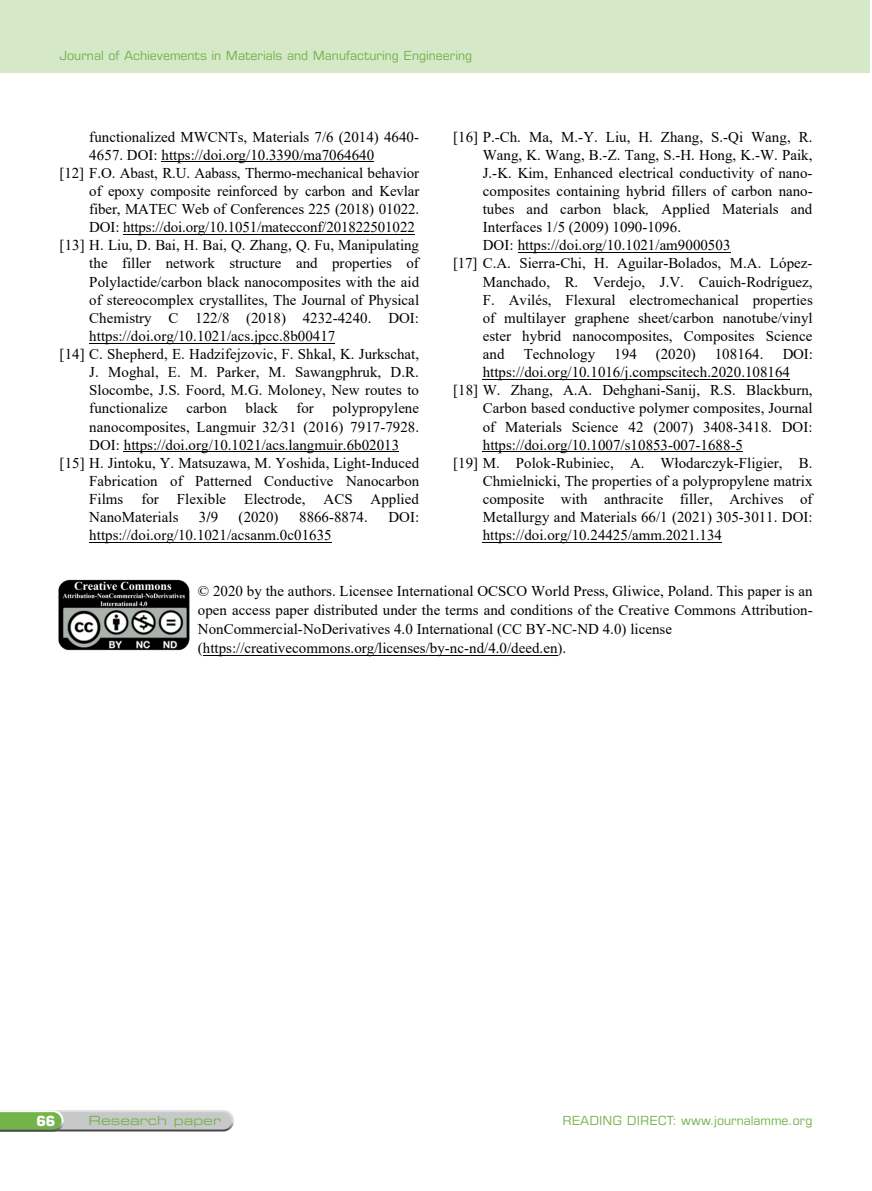
<style>
.page{position:relative;width:872px;height:1191px;background:#fff}
.page>*{position:absolute;margin:0;border:0;box-sizing:border-box;transform-origin:0 0}
.t1{font:15px/18.9px "Times New Roman";letter-spacing:.005em;color:#000}
.t2{font:700 14.1px "Eurostile LT Pro";color:#fff}
.t3{font:12.6px "Eurostile LT Pro";color:#74b349}
.t4{font:12.6px "Eurostile LT Pro Ex 2";color:#74b349}
.s1{font-style:italic}
.s2{font-weight:700}
</style>
<div class="page">
<svg style="left:0;top:1110px;width:234px;height:21px;background:#b0bea9"></svg>
<div style="left:0;top:0;width:870px;height:72px;background:#d5e8c8"></div>
<hr style="left:161px;top:161px;width:213px;height:1px;background:#000">
<hr style="left:123px;top:234px;width:292px;height:1px;background:#000">
<hr style="left:89px;top:343px;width:246px;height:1px;background:#000">
<hr style="left:124px;top:451px;width:275px;height:1px;background:#000">
<hr style="left:89px;top:542px;width:243px;height:1px;background:#000">
<hr style="left:518px;top:252px;width:212px;height:1px;background:#000">
<hr style="left:483px;top:379px;width:307px;height:1px;background:#000">
<hr style="left:483px;top:451px;width:260px;height:1px;background:#000">
<hr style="left:483px;top:542px;width:239px;height:1px;background:#000">
<hr style="left:203px;top:655px;width:354px;height:1px;background:#000">
<img style="left:59px;top:579px;width:130px;height:71px">
<p class="t3" style="left:60px;top:48px;width:414px">Journal of Achievements in Materials and Manufacturing Engineering</p>
<p class="t1" style="left:89px;top:127px;width:331px">functionalized MWCNTs, Materials 7/6 (2014) 4640-</p>
<p class="t1" style="left:89px;top:145px;width:286px">4657. DOI: https://doi.org/10.3390/ma7064640</p>
<p class="t1" style="left:60px;top:163px;width:361px">[12] F.O. Abast, R.U. Aabass, Thermo-mechanical behavior</p>
<p class="t1" style="left:89px;top:181px;width:331px">of epoxy composite reinforced by carbon and Kevlar</p>
<p class="t1" style="left:89px;top:199px;width:331px">fiber, MATEC Web of Conferences 225 (2018) 01022.</p>
<p class="t1" style="left:89px;top:217px;width:327px">DOI: https://doi.org/10.1051/matecconf/201822501022</p>
<p class="t1" style="left:60px;top:235px;width:361px">[13] H. Liu, D. Bai, H. Bai, Q. Zhang, Q. Fu, Manipulating</p>
<p class="t1" style="left:89px;top:253px;width:331px">the filler network structure and properties of</p>
<p class="t1" style="left:89px;top:272px;width:331px">Polylactide/carbon black nanocomposites with the aid</p>
<p class="t1" style="left:89px;top:290px;width:331px">of stereocomplex crystallites, The Journal of Physical</p>
<p class="t1" style="left:89px;top:308px;width:331px">Chemistry C 122/8 (2018) 4232-4240. DOI:</p>
<p class="t1" style="left:89px;top:326px;width:248px">https://doi.org/10.1021/acs.jpcc.8b00417</p>
<p class="t1" style="left:60px;top:344px;width:361px">[14] C. Shepherd, E. Hadzifejzovic, F. Shkal, K. Jurkschat,</p>
<p class="t1" style="left:89px;top:362px;width:331px">J. Moghal, E. M. Parker, M. Sawangphruk, D.R.</p>
<p class="t1" style="left:89px;top:380px;width:331px">Slocombe, J.S. Foord, M.G. Moloney, New routes to</p>
<p class="t1" style="left:89px;top:398px;width:331px">functionalize carbon black for polypropylene</p>
<p class="t1" style="left:89px;top:417px;width:331px">nanocomposites, Langmuir 32<span class="s1">/</span>31 (2016) 7917-7928.</p>
<p class="t1" style="left:89px;top:435px;width:311px">DOI: https://doi.org/10.1021/acs.langmuir.6b02013</p>
<p class="t1" style="left:60px;top:453px;width:361px">[15] H. Jintoku, Y. Matsuzawa, M. Yoshida, Light-Induced</p>
<p class="t1" style="left:89px;top:471px;width:331px">Fabrication of Patterned Conductive Nanocarbon</p>
<p class="t1" style="left:89px;top:489px;width:331px">Films for Flexible Electrode, ACS Applied</p>
<p class="t1" style="left:89px;top:507px;width:91px">NanoMaterials</p>
<p class="t1" style="left:199px;top:507px;width:21px">3<span class="s2">/</span>9</p>
<p class="t1" style="left:239px;top:507px;width:41px">(2020)</p>
<p class="t1" style="left:299px;top:507px;width:70px">8866-8874.</p>
<p class="t1" style="left:388px;top:507px;width:32px">DOI:</p>
<p class="t1" style="left:89px;top:525px;width:244px">https://doi.org/10.1021/acsanm.0c01635</p>
<p class="t1" style="left:453px;top:127px;width:361px">[16] P.-Ch. Ma, M.-Y. Liu, H. Zhang, S.-Qi Wang, R.</p>
<p class="t1" style="left:483px;top:145px;width:331px">Wang, K. Wang, B.-Z. Tang, S.-H. Hong, K.-W. Paik,</p>
<p class="t1" style="left:483px;top:163px;width:331px">J.-K. Kim, Enhanced electrical conductivity of nano-</p>
<p class="t1" style="left:483px;top:181px;width:331px">composites containing hybrid fillers of carbon nano-</p>
<p class="t1" style="left:483px;top:199px;width:331px">tubes and carbon black<span class="s1">,</span> Applied Materials and</p>
<p class="t1" style="left:483px;top:217px;width:200px">Interfaces 1/5 (2009) 1090-1096.</p>
<p class="t1" style="left:483px;top:235px;width:249px">DOI: https://doi.org/10.1021/am9000503</p>
<p class="t1" style="left:453px;top:253px;width:361px">[17] C.A. Sierra-Chi, H. Aguilar-Bolados, M.A. López-</p>
<p class="t1" style="left:483px;top:272px;width:331px">Manchado, R. Verdejo, J.V. Cauich-Rodríguez,</p>
<p class="t1" style="left:483px;top:290px;width:331px">F. Avilés, Flexural electromechanical properties</p>
<p class="t1" style="left:483px;top:308px;width:331px">of multilayer graphene sheet/carbon nanotube/vinyl</p>
<p class="t1" style="left:483px;top:326px;width:331px">ester hybrid nanocomposites, Composites Science</p>
<p class="t1" style="left:483px;top:344px;width:23px">and</p>
<p class="t1" style="left:523px;top:344px;width:73px">Technology</p>
<p class="t1" style="left:614px;top:344px;width:24px">194</p>
<p class="t1" style="left:656px;top:344px;width:41px">(2020)</p>
<p class="t1" style="left:715px;top:344px;width:50px">108164.</p>
<p class="t1" style="left:782px;top:344px;width:32px">DOI:</p>
<p class="t1" style="left:483px;top:362px;width:309px">https://doi.org/10.1016/j.compscitech.2020.108164</p>
<p class="t1" style="left:453px;top:380px;width:361px">[18] W. Zhang, A.A. Dehghani-Sanij, R.S. Blackburn,</p>
<p class="t1" style="left:483px;top:398px;width:331px">Carbon based conductive polymer composites, Journal</p>
<p class="t1" style="left:483px;top:417px;width:331px">of Materials Science 42 (2007) 3408-3418. DOI:</p>
<p class="t1" style="left:483px;top:435px;width:262px">https://doi.org/10.1007/s10853-007-1688-5</p>
<p class="t1" style="left:453px;top:453px;width:361px">[19] M. Polok-Rubiniec, A. Włodarczyk-Fligier, B.</p>
<p class="t1" style="left:483px;top:471px;width:331px">Chmielnicki, The properties of a polypropylene matrix</p>
<p class="t1" style="left:483px;top:489px;width:331px">composite with anthracite filler, Archives of</p>
<p class="t1" style="left:483px;top:507px;width:331px">Metallurgy and Materials 66/1 (2021) 305-3011. DOI:</p>
<p class="t1" style="left:483px;top:525px;width:241px">https://doi.org/10.24425/amm.2021.134</p>
<p class="t1" style="left:198px;top:581px;width:616px">© 2020 by the authors. Licensee International OCSCO World Press, Gliwice, Poland. This paper is an open access paper distributed under the terms and conditions of the Creative Commons Attribution-NonCommercial-NoDerivatives 4.0 International (CC BY-NC-ND 4.0) license (https://creativecommons.org/licenses/by-nc-nd/4.0/deed.en).</p>
<p class="t2" style="left:36px;top:1112px;width:20px">66</p>
<p class="t4" style="left:88px;top:1112px;width:134px">Research paper</p>
<p class="t3" style="left:562px;top:1113px;width:251px">READING DIRECT: www.journalamme.org</p>
</div>
